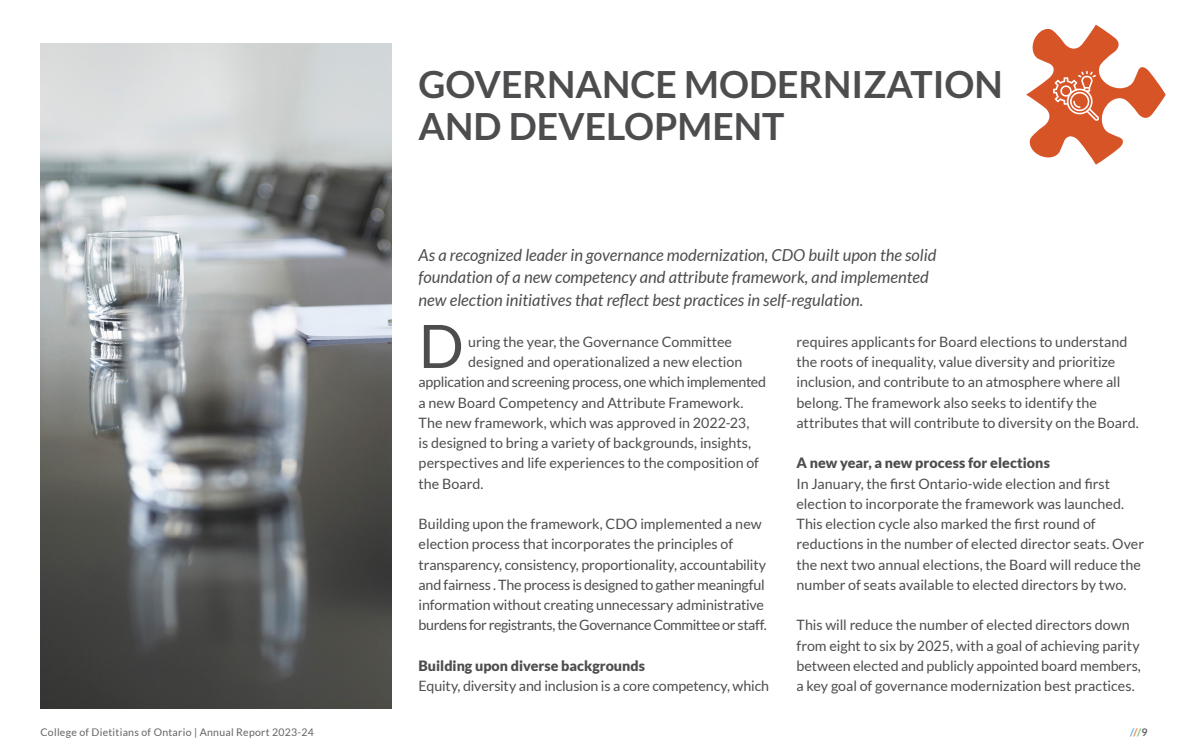
<style>
.page{position:relative;width:1188px;height:756px;background:#fff}
.page>*{position:absolute;margin:0;border:0;box-sizing:border-box;transform-origin:0 0}
.t1{font:60px "Lato";color:#4d4d4f}
.t2{font:700 37.5px/42px "Lato";color:#4d4d4f}
.t3{font:italic 16.5px/22.5px "Lato";color:#4d4d4f}
.t4{font:14.25px/20.2px "Lato";color:#4d4d4f}
.t5{font:900 14.25px "Lato";color:#4d4d4f}
.t6{font:14.25px "Lato";letter-spacing:-.02em;color:#4d4d4f}
.t7{font:10.5px "Lato";letter-spacing:.025em;color:#636466}
.t8{font:700 10.5px "Lato";color:#4eade1}
.s1{color:#e37a49}
.s2{color:#78b868}
.s3{color:#636466}
</style>
<div class="page">
<img style="left:40px;top:43px;width:352px;height:665px">
<svg style="left:1026px;top:25px;width:140px;height:140px"></svg>
<h2 class="t2" style="left:418px;top:62px;width:586px">GOVERNANCE MODERNIZATION<br>AND DEVELOPMENT</h2>
<p class="t3" style="left:419px;top:244px;width:519px">As a recognized leader in governance modernization, CDO built upon the solid foundation of a new competency and attribute framework, and implemented new election initiatives that reflect best practices in self-regulation.</p>
<p class="t4" style="left:796px;top:332px;width:344px">requires applicants for Board elections to understand the roots of inequality, value diversity and prioritize inclusion, and contribute to an atmosphere where all belong. The framework also seeks to identify the attributes that will contribute to diversity on the Board.</p>
<p class="t5" style="left:796px;top:455px;width:255px">A new year, a new process for elections</p>
<p class="t4" style="left:796px;top:473px;width:349px">In January, the first Ontario-wide election and first election to incorporate the framework was launched.<br>This election cycle also marked the first round of reductions in the number of elected director seats. Over the next two annual elections, the Board will reduce the number of seats available to elected directors by two.</p>
<p class="t4" style="left:796px;top:615px;width:346px">This will reduce the number of elected directors down from eight to six by 2025, with a goal of achieving parity between elected and publicly appointed board members, a key goal of governance modernization best practices.</p>
<h1 class="t1" style="left:419px;top:313px;width:47px">D</h1>
<p class="t4" style="left:468px;top:332px;width:265px">uring the year, the Governance Committee</p>
<p class="t4" style="left:468px;top:352px;width:276px">designed and operationalized a new election</p>
<p class="t6" style="left:419px;top:374px;width:349px">application and screening process, one which implemented</p>
<p class="t4" style="left:419px;top:392px;width:326px">a new Board Competency and Attribute Framework.</p>
<p class="t4" style="left:419px;top:413px;width:332px">The new framework, which was approved in 2022-23,</p>
<p class="t4" style="left:419px;top:433px;width:334px">is designed to bring a variety of backgrounds, insights,</p>
<p class="t4" style="left:419px;top:453px;width:342px">perspectives and life experiences to the composition of</p>
<p class="t4" style="left:419px;top:473px;width:66px">the Board.</p>
<p class="t4" style="left:419px;top:514px;width:350px">Building upon the framework, CDO implemented a new election process that incorporates the principles of transparency, consistency, proportionality, accountability and fairness . The process is designed to gather meaningful information without creating unnecessary administrative burdens for registrants, the Governance Committee or staff.</p>
<p class="t5" style="left:419px;top:657px;width:228px">Building upon diverse backgrounds</p>
<p class="t4" style="left:419px;top:676px;width:352px">Equity, diversity and inclusion is a core competency, which</p>
<p class="t7" style="left:40px;top:726px;width:275px">College of Dietitians of Ontario | Annual Report 2023-24</p>
<p class="t8" style="left:1130px;top:726px;width:19px">/<span class="s1">/</span><span class="s2">/</span><span class="s3">9</span></p>
</div>
